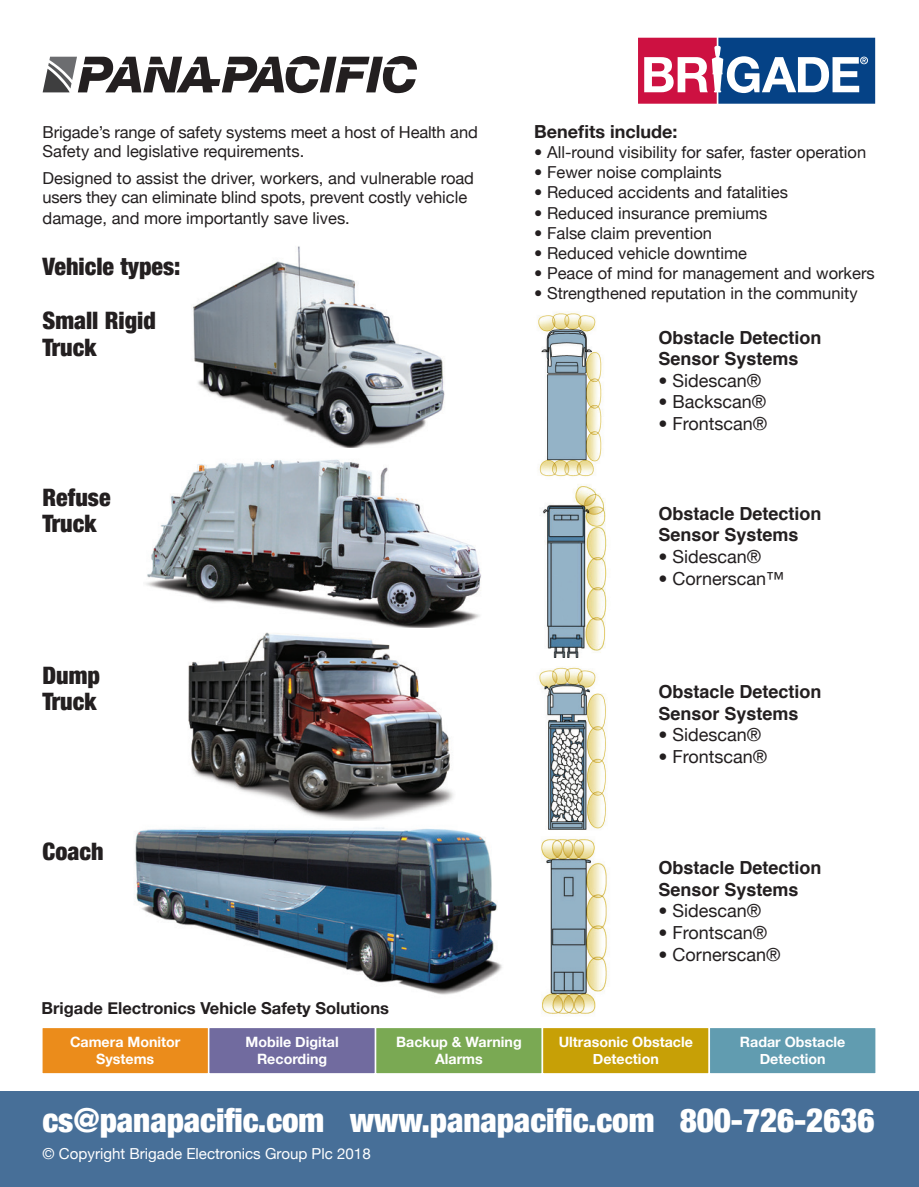
<style>
.page{position:relative;width:919px;height:1187px;background:#fff}
.page>*{position:absolute;margin:0;border:0;box-sizing:border-box;transform-origin:0 0}
.t1{font:900 condensed 33px "Helvetica Neue";letter-spacing:-.005em;color:#fff}
.t2{font:900 condensed 24px/26.2px "Helvetica Neue";color:#231f20}
.t3{font:700 18px "Helvetica";color:#231f20}
.t4{font:18px "Helvetica Neue";color:#231f20}
.t5{font:700 18px "Helvetica Neue";color:#231f20}
.t6{font:16.5px/18.6px "Helvetica Neue";color:#231f20}
.t7{font:700 16.5px "Helvetica Neue";color:#231f20}
.t8{font:15.15px "Helvetica Neue";color:#fff}
.t9{font:700 14.25px/17.1px "Helvetica Neue";color:#fff;text-align:center}
</style>
<div class="page">
<img style="left:135px;top:827px;width:367px;height:168px">
<img style="left:193px;top:246px;width:252px;height:202px">
<img style="left:146px;top:459px;width:335px;height:169px">
<div style="left:634px;top:34px;width:244px;height:73px;background:linear-gradient(to right,#fff,#fff)"></div>
<svg style="left:638px;top:38px;width:237px;height:66px"></svg>
<svg style="left:43px;top:56px;width:374px;height:37px"></svg>
<div style="left:0;top:1091px;width:918px;height:95px;background:#476f98"></div>
<div style="left:42px;top:1027px;width:167px;height:46px;background:#eb8c1b"></div>
<div style="left:41px;top:1026px;width:168px;height:48px;border:2px solid #fff"></div>
<div style="left:209px;top:1027px;width:166px;height:46px;background:#716b9f"></div>
<div style="left:208px;top:1026px;width:168px;height:48px;border:2px solid #fff"></div>
<div style="left:375px;top:1027px;width:167px;height:46px;background:#7aa953"></div>
<div style="left:375px;top:1026px;width:168px;height:48px;border:2px solid #fff"></div>
<div style="left:542px;top:1027px;width:167px;height:46px;background:#c7a006"></div>
<div style="left:541px;top:1026px;width:169px;height:48px;border:2px solid #fff"></div>
<div style="left:709px;top:1027px;width:167px;height:46px;background:#619cb0"></div>
<div style="left:708px;top:1026px;width:168px;height:48px;border:2px solid #fff"></div>
<img style="left:188px;top:632px;width:266px;height:188px">
<img style="left:539px;top:667px;width:67px;height:163px">
<img style="left:541px;top:839px;width:66px;height:176px">
<img style="left:538px;top:313px;width:69px;height:345px">
<p class="t6" style="left:43px;top:122px;width:437px">Brigade’s range of safety systems meet a host of Health and<br>Safety and legislative requirements.</p>
<p class="t6" style="left:43px;top:168px;width:433px">Designed to assist the driver, workers, and vulnerable road users they can eliminate blind spots, prevent costly vehicle</p>
<p class="t6" style="left:43px;top:207px;width:309px">damage, and more importantly save lives.</p>
<p class="t2" style="left:43px;top:252px;width:139px">Vehicle types:</p>
<p class="t2" style="left:43px;top:306px;width:115px">Small Rigid<br>Truck</p>
<p class="t2" style="left:43px;top:483px;width:70px">Refuse<br>Truck</p>
<p class="t2" style="left:43px;top:660px;width:59px">Dump<br>Truck</p>
<p class="t2" style="left:43px;top:837px;width:62px">Coach</p>
<p class="t5" style="left:534px;top:115px;width:145px">Benefits include:</p>
<p class="t6" style="left:534px;top:142px;width:333px">• All-round visibility for safer, faster operation</p>
<p class="t6" style="left:534px;top:162px;width:189px">• Fewer noise complaints</p>
<p class="t6" style="left:534px;top:182px;width:255px">• Reduced accidents and fatalities</p>
<p class="t6" style="left:534px;top:202px;width:235px">• Reduced insurance premiums</p>
<p class="t6" style="left:534px;top:222px;width:179px">• False claim prevention</p>
<p class="t6" style="left:534px;top:242px;width:214px">• Reduced vehicle downtime</p>
<p class="t6" style="left:534px;top:262px;width:342px">• Peace of mind for management and workers</p>
<p class="t6" style="left:534px;top:283px;width:325px">• Strengthened reputation in the community</p>
<p class="t3" style="left:658px;top:325px;width:165px">Obstacle Detection</p>
<p class="t3" style="left:658px;top:346px;width:142px">Sensor Systems</p>
<p class="t4" style="left:658px;top:365px;width:104px">• Sidescan®</p>
<p class="t4" style="left:658px;top:386px;width:109px">• Backscan®</p>
<p class="t4" style="left:658px;top:408px;width:110px">• Frontscan®</p>
<p class="t3" style="left:658px;top:501px;width:165px">Obstacle Detection</p>
<p class="t3" style="left:658px;top:522px;width:142px">Sensor Systems</p>
<p class="t4" style="left:658px;top:541px;width:104px">• Sidescan®</p>
<p class="t4" style="left:658px;top:562px;width:127px">• Cornerscan™</p>
<p class="t3" style="left:658px;top:679px;width:165px">Obstacle Detection</p>
<p class="t3" style="left:658px;top:701px;width:142px">Sensor Systems</p>
<p class="t4" style="left:658px;top:719px;width:104px">• Sidescan®</p>
<p class="t4" style="left:658px;top:741px;width:110px">• Frontscan®</p>
<p class="t3" style="left:658px;top:855px;width:165px">Obstacle Detection</p>
<p class="t3" style="left:658px;top:877px;width:142px">Sensor Systems</p>
<p class="t4" style="left:658px;top:895px;width:104px">• Sidescan®</p>
<p class="t4" style="left:658px;top:917px;width:110px">• Frontscan®</p>
<p class="t4" style="left:658px;top:938px;width:124px">• Cornerscan®</p>
<p class="t7" style="left:41px;top:992px;width:349px">Brigade Electronics Vehicle Safety Solutions</p>
<p class="t9" style="left:70px;top:1032px;width:112px">Camera Monitor<br>Systems</p>
<p class="t9" style="left:245px;top:1032px;width:95px">Mobile Digital<br>Recording</p>
<p class="t9" style="left:396px;top:1032px;width:127px">Backup &amp; Warning<br>Alarms</p>
<p class="t9" style="left:558px;top:1032px;width:136px">Ultrasonic Obstacle<br>Detection</p>
<p class="t9" style="left:740px;top:1032px;width:107px">Radar Obstacle<br>Detection</p>
<p class="t1" style="left:43px;top:1092px;width:833px">cs@panapacific.com www.panapacific.com 800-726-2636</p>
<p class="t8" style="left:43px;top:1140px;width:330px">© Copyright Brigade Electronics Group Plc 2018</p>
</div>
